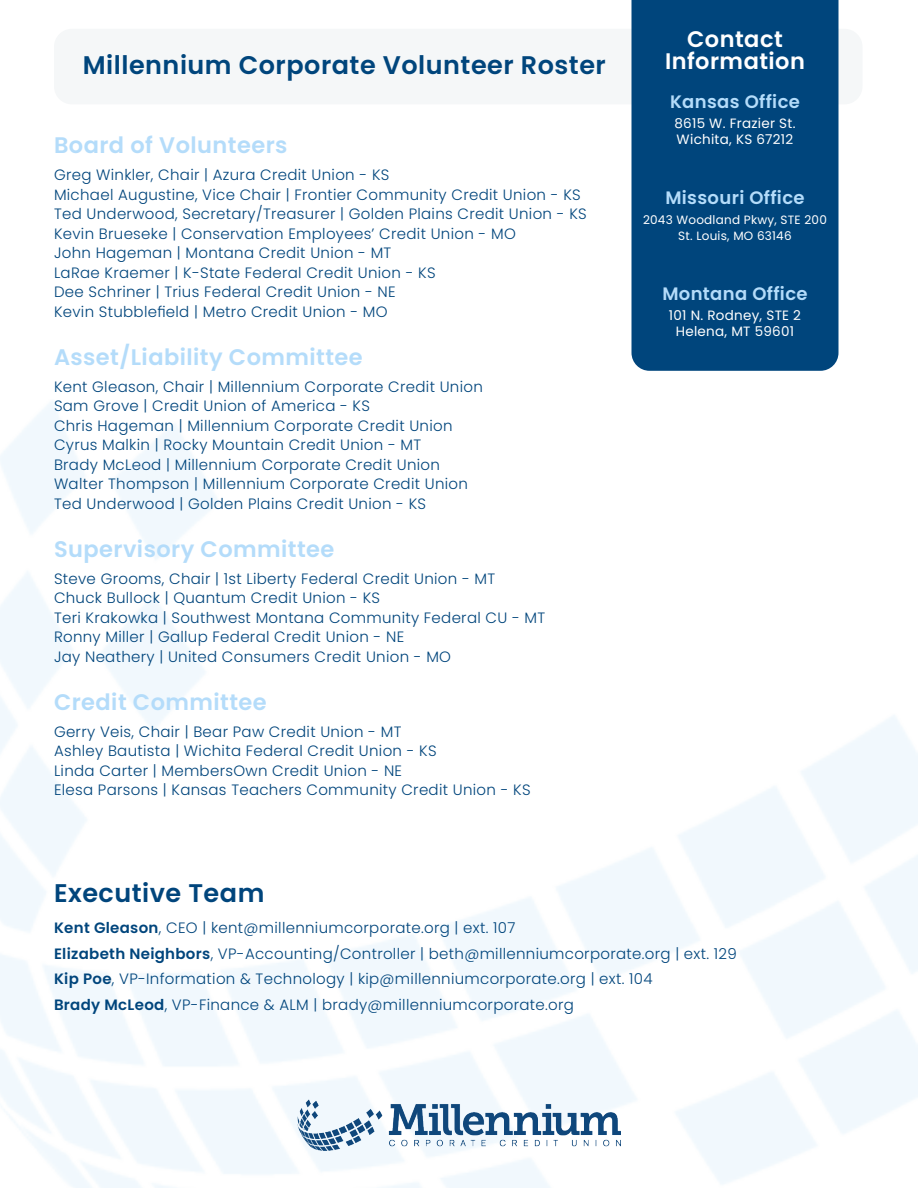
<style>
.page{position:relative;width:918px;height:1188px;background:#fff}
.page>*{position:absolute;margin:0;border:0;box-sizing:border-box;transform-origin:0 0}
.t1{font:600 25.5px "Poppins";letter-spacing:.02em;color:#00457c}
.t2{font:600 22.5px "Poppins";letter-spacing:.02em;color:#b4dcfa}
.t3{font:600 22.5px "Poppins";letter-spacing:.02em;color:#fff}
.t4{font:600 18px "Poppins";letter-spacing:.02em;color:#b4dcfa}
.t5{font:300 15px "Poppins";letter-spacing:.02em;color:#00457c}
.t6{font:13.5px "Poppins";letter-spacing:.02em;color:#fff}
.t7{font:12px "Poppins";letter-spacing:.02em;color:#fff}
.s1{font-weight:600}
</style>
<div class="page">
<div style="left:54px;top:29px;width:808px;height:75px;background:#f5f7f8;border-radius:18px"></div>
<img style="left:0;top:402px;width:918px;height:786px">
<img style="left:298px;top:1099px;width:322px;height:51px">
<div style="left:632px;top:0;width:206px;height:371px;background:#00457c"></div>
<p class="t1" style="left:83px;top:51px;width:525px">Millennium Corporate Volunteer Roster</p>
<p class="t2" style="left:54px;top:132px;width:235px">Board of Volunteers</p>
<p class="t5" style="left:54px;top:166px;width:337px">Greg Winkler, Chair | Azura Credit Union - KS</p>
<p class="t5" style="left:54px;top:186px;width:528px">Michael Augustine, Vice Chair | Frontier Community Credit Union - KS</p>
<p class="t5" style="left:54px;top:205px;width:534px">Ted Underwood, Secretary/Treasurer | Golden Plains Credit Union - KS</p>
<p class="t5" style="left:54px;top:225px;width:463px">Kevin Brueseke | Conservation Employees’ Credit Union - MO</p>
<p class="t5" style="left:54px;top:244px;width:339px">John Hageman | Montana Credit Union - MT</p>
<p class="t5" style="left:54px;top:264px;width:383px">LaRae Kraemer | K-State Federal Credit Union - KS</p>
<p class="t5" style="left:54px;top:283px;width:343px">Dee Schriner | Trius Federal Credit Union - NE</p>
<p class="t5" style="left:54px;top:303px;width:335px">Kevin Stubblefield | Metro Credit Union - MO</p>
<p class="t2" style="left:54px;top:344px;width:310px">Asset/Liability Committee</p>
<p class="t5" style="left:54px;top:378px;width:430px">Kent Gleason, Chair | Millennium Corporate Credit Union</p>
<p class="t5" style="left:54px;top:397px;width:318px">Sam Grove | Credit Union of America - KS</p>
<p class="t5" style="left:54px;top:417px;width:400px">Chris Hageman | Millennium Corporate Credit Union</p>
<p class="t5" style="left:54px;top:436px;width:369px">Cyrus Malkin | Rocky Mountain Credit Union - MT</p>
<p class="t5" style="left:54px;top:456px;width:388px">Brady McLeod | Millennium Corporate Credit Union</p>
<p class="t5" style="left:54px;top:475px;width:416px">Walter Thompson | Millennium Corporate Credit Union</p>
<p class="t5" style="left:54px;top:495px;width:374px">Ted Underwood | Golden Plains Credit Union - KS</p>
<p class="t2" style="left:54px;top:536px;width:282px">Supervisory Committee</p>
<p class="t5" style="left:54px;top:570px;width:443px">Steve Grooms, Chair | 1st Liberty Federal Credit Union - MT</p>
<p class="t5" style="left:54px;top:589px;width:328px">Chuck Bullock | Quantum Credit Union - KS</p>
<p class="t5" style="left:54px;top:609px;width:493px">Teri Krakowka | Southwest Montana Community Federal CU - MT</p>
<p class="t5" style="left:54px;top:628px;width:352px">Ronny Miller | Gallup Federal Credit Union - NE</p>
<p class="t5" style="left:54px;top:648px;width:399px">Jay Neathery | United Consumers Credit Union - MO</p>
<p class="t2" style="left:54px;top:689px;width:214px">Credit Committee</p>
<p class="t5" style="left:54px;top:723px;width:349px">Gerry Veis, Chair | Bear Paw Credit Union - MT</p>
<p class="t5" style="left:54px;top:742px;width:384px">Ashley Bautista | Wichita Federal Credit Union - KS</p>
<p class="t5" style="left:54px;top:762px;width:350px">Linda Carter | MembersOwn Credit Union - NE</p>
<p class="t5" style="left:54px;top:781px;width:478px">Elesa Parsons | Kansas Teachers Community Credit Union - KS</p>
<p class="t3" style="left:687px;top:26px;width:97px">Contact</p>
<p class="t3" style="left:665px;top:48px;width:141px">Information</p>
<p class="t4" style="left:670px;top:91px;width:131px">Kansas Office</p>
<p class="t6" style="left:674px;top:115px;width:123px">8615 W. Frazier St.</p>
<p class="t6" style="left:677px;top:132px;width:118px">Wichita, KS 67212</p>
<p class="t4" style="left:665px;top:187px;width:141px">Missouri Office</p>
<p class="t7" style="left:643px;top:213px;width:185px">2043 Woodland Pkwy, STE 200</p>
<p class="t7" style="left:678px;top:229px;width:115px">St. Louis, MO 63146</p>
<p class="t4" style="left:662px;top:283px;width:147px">Montana Office</p>
<p class="t6" style="left:669px;top:307px;width:134px">101 N. Rodney, STE 2</p>
<p class="t6" style="left:676px;top:324px;width:120px">Helena, MT 59601</p>
<p class="t1" style="left:54px;top:879px;width:212px">Executive Team</p>
<p class="t5" style="left:54px;top:919px;width:463px"><span class="s1">Kent Gleason</span>, CEO | kent@millenniumcorporate.org | ext. 107</p>
<p class="t5" style="left:54px;top:945px;width:684px"><span class="s1">Elizabeth Neighbors</span>, VP-Accounting/Controller | beth@millenniumcorporate.org | ext. 129</p>
<p class="t5" style="left:54px;top:970px;width:600px"><span class="s1">Kip Poe</span>, VP-Information &amp; Technology | kip@millenniumcorporate.org | ext. 104</p>
<p class="t5" style="left:54px;top:996px;width:521px"><span class="s1">Brady McLeod</span>, VP-Finance &amp; ALM | brady@millenniumcorporate.org</p>
</div>
